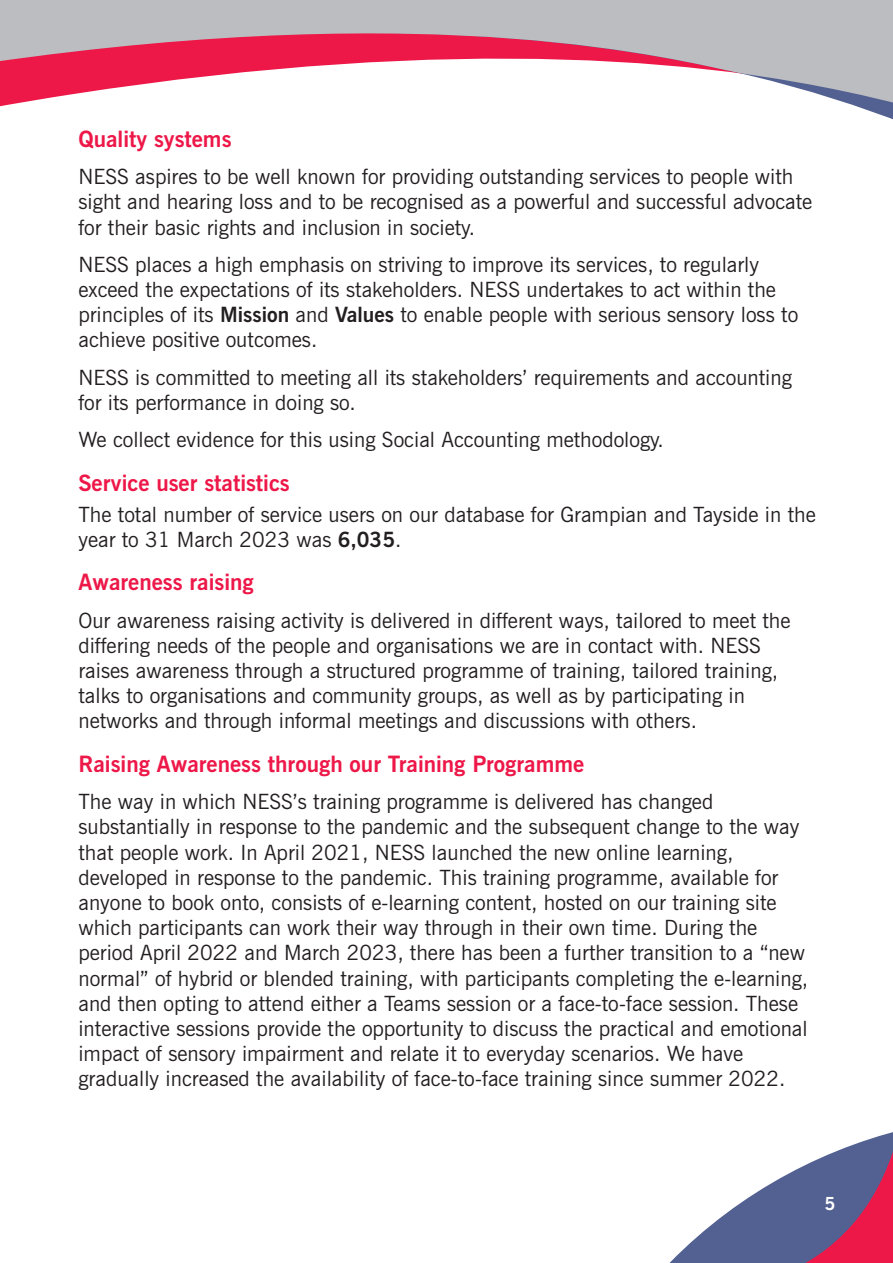
<style>
.page{position:relative;width:893px;height:1263px;background:#fff}
.page>*{position:absolute;margin:0;border:0;box-sizing:border-box;transform-origin:0 0}
.t1{font:700 22.5px "News Gothic BT";color:#ed1748}
.t2{font:21px/25.2px "News Gothic BT";color:#231f20}
.t3{font:700 18px "News Gothic BT";color:#fff}
.s1{font-weight:700}
</style>
<div class="page">
<svg style="left:0;top:0;width:893px;height:106px"></svg>
<svg style="left:669px;top:1132px;width:224px;height:131px"></svg>
<p class="t1" style="left:78px;top:125px;width:155px">Quality systems</p>
<p class="t2" style="left:78px;top:164px;width:735px">NESS aspires to be well known for providing outstanding services to people with sight and hearing loss and to be recognised as a powerful and successful advocate for their basic rights and inclusion in society.</p>
<p class="t2" style="left:78px;top:252px;width:721px">NESS places a high emphasis on striving to improve its services, to regularly exceed the expectations of its stakeholders. NESS undertakes to act within the principles of its <span class="s1">Mission</span> and <span class="s1">Values</span> to enable people with serious sensory loss to achieve positive outcomes.</p>
<p class="t2" style="left:78px;top:364px;width:715px">NESS is committed to meeting all its stakeholders’ requirements and accounting for its performance in doing so.</p>
<p class="t2" style="left:78px;top:427px;width:587px">We collect evidence for this using Social Accounting methodology.</p>
<p class="t1" style="left:78px;top:469px;width:213px">Service user statistics</p>
<p class="t2" style="left:78px;top:501px;width:739px">The total number of service users on our database for Grampian and Tayside in the year to 31 March 2023 was <span class="s1">6,035</span>.</p>
<p class="t1" style="left:78px;top:569px;width:177px">Awareness raising</p>
<p class="t2" style="left:78px;top:607px;width:714px">Our awareness raising activity is delivered in different ways, tailored to meet the differing needs of the people and organisations we are in contact with. NESS raises awareness through a structured programme of training, tailored training, talks to organisations and community groups, as well as by participating in networks and through informal meetings and discussions with others.</p>
<p class="t1" style="left:78px;top:750px;width:507px">Raising Awareness through our Training Programme</p>
<p class="t2" style="left:78px;top:789px;width:731px">The way in which NESS’s training programme is delivered has changed substantially in response to the pandemic and the subsequent change to the way that people work. In April 2021, NESS launched the new online learning, developed in response to the pandemic. This training programme, available for anyone to book onto, consists of e-learning content, hosted on our training site which participants can work their way through in their own time. During the period April 2022 and March 2023, there has been a further transition to a “new normal” of hybrid or blended training, with participants completing the e-learning, and then opting to attend either a Teams session or a face-to-face session. These interactive sessions provide the opportunity to discuss the practical and emotional impact of sensory impairment and relate it to everyday scenarios. We have gradually increased the availability of face-to-face training since summer 2022.</p>
<p class="t3" style="left:824px;top:1192px;width:12px">5</p>
</div>
